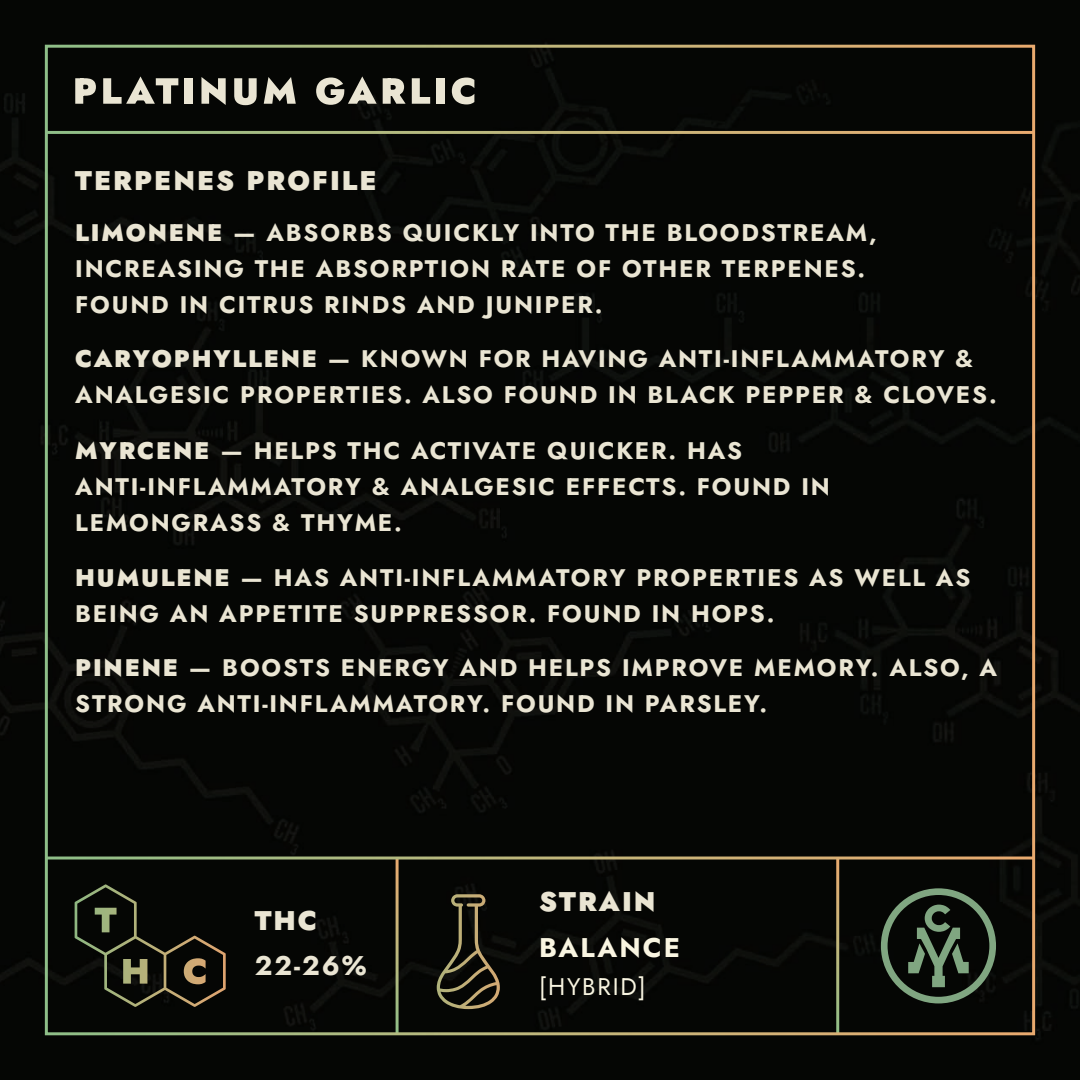
<style>
.page{position:relative;width:1080px;height:1080px;background:#fff}
.page>*{position:absolute;margin:0;border:0;box-sizing:border-box;transform-origin:0 0}
.t1{font:900 27px "Jost";letter-spacing:.075em;color:#eae5d3}
.t2{font:700 27px "Jost";letter-spacing:.075em;color:#f9f5e1}
.t3{font:700 27px "Jost";color:#eae5d3}
.t4{font:700 24px/36px "Jost";letter-spacing:.075em;color:#eae5d3}
.t5{font:24px "Jost";letter-spacing:.075em;color:#f9f5e1}
.s1{font-weight:900}
</style>
<div class="page">
<div style="left:0;top:0;width:785px;height:687px;background:#050604"></div>
<div style="left:785px;top:0;width:295px;height:1080px;background:#050604"></div>
<div style="left:0;top:687px;width:787px;height:393px;background:#050604"></div>
<svg style="left:75px;top:884px;width:151px;height:123px;background:#1d1d14"></svg>
<svg style="left:881px;top:888px;width:115px;height:115px;background:#2a3629"></svg>
<svg style="left:437px;top:894px;width:63px;height:115px;background:#2b281b"></svg>
<hr style="left:396px;top:858px;width:3px;height:176px;background:#fff">
<hr style="left:836px;top:858px;width:3px;height:176px;background:#fff">
<hr style="left:47px;top:857px;width:987px;height:3px;background:#fff">
<hr style="left:46px;top:131px;width:988px;height:3px;background:#fff">
<svg style="left:75px;top:78px;width:21px;height:26px"></svg>
<svg style="left:103px;top:76px;width:75px;height:28px;background:#6a685f"></svg>
<div style="left:185px;top:78px;width:8px;height:26px;background:#eae5d3"></div>
<svg style="left:201px;top:77px;width:25px;height:28px"></svg>
<svg style="left:234px;top:78px;width:23px;height:27px"></svg>
<svg style="left:264px;top:77px;width:32px;height:27px"></svg>
<svg style="left:316px;top:76px;width:61px;height:29px;background:#727066"></svg>
<svg style="left:383px;top:78px;width:23px;height:26px"></svg>
<svg style="left:412px;top:78px;width:18px;height:26px"></svg>
<div style="left:436px;top:78px;width:9px;height:26px;background:#eae5d3"></div>
<svg style="left:452px;top:78px;width:22px;height:26px"></svg>
<p class="t1" style="left:75px;top:162px;width:303px">TERPENES PROFILE</p>
<p class="t4" style="left:75px;top:215px;width:803px"><span class="s1">LIMONENE</span> — ABSORBS QUICKLY INTO THE BLOODSTREAM,<br>INCREASING THE ABSORPTION RATE OF OTHER TERPENES.<br>FOUND IN CITRUS RINDS AND JUNIPER.</p>
<p class="t4" style="left:75px;top:340px;width:923px"><span class="s1">CARYOPHYLLENE</span> — KNOWN FOR HAVING ANTI-INFLAMMATORY &amp;<br>ANALGESIC PROPERTIES. ALSO FOUND IN BLACK PEPPER &amp; CLOVES.</p>
<p class="t4" style="left:75px;top:433px;width:756px"><span class="s1">MYRCENE</span> — HELPS THC ACTIVATE QUICKER. HAS<br>ANTI-INFLAMMATORY &amp; ANALGESIC EFFECTS. FOUND IN<br>LEMONGRASS &amp; THYME.</p>
<p class="t4" style="left:75px;top:560px;width:897px"><span class="s1">HUMULENE</span> — HAS ANTI-INFLAMMATORY PROPERTIES AS WELL AS<br>BEING AN APPETITE SUPPRESSOR. FOUND IN HOPS.</p>
<p class="t4" style="left:75px;top:650px;width:923px"><span class="s1">PINENE</span> — BOOSTS ENERGY AND HELPS IMPROVE MEMORY. ALSO, A<br>STRONG ANTI-INFLAMMATORY. FOUND IN PARSLEY.</p>
<p class="t1" style="left:255px;top:902px;width:64px">THC</p>
<p class="t3" style="left:255px;top:947px;width:114px">22-26%</p>
<p class="t1" style="left:539px;top:883px;width:118px">STRAIN</p>
<p class="t2" style="left:539px;top:929px;width:143px">BALANCE</p>
<p class="t5" style="left:539px;top:970px;width:108px">[HYBRID]</p>
</div>
